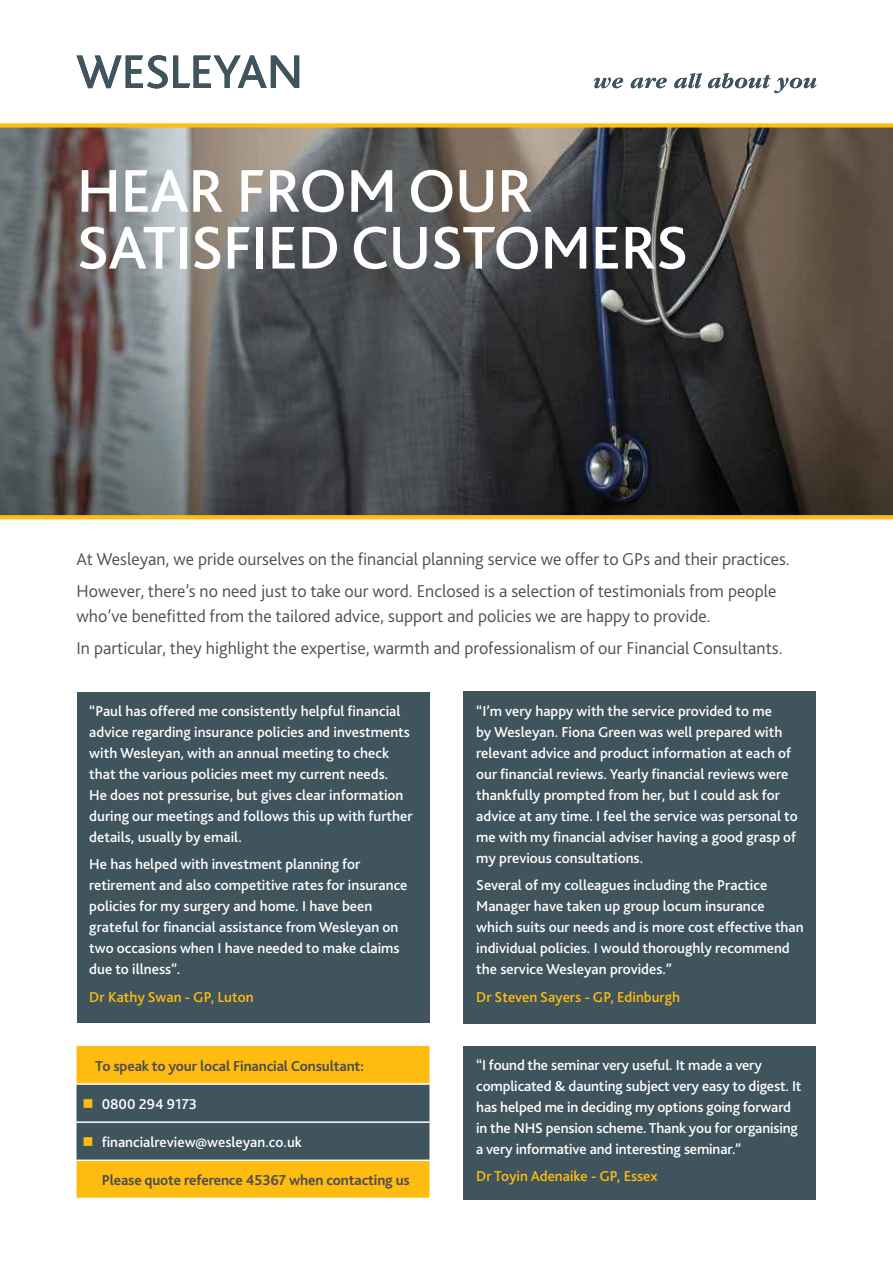
<style>
.page{position:relative;width:893px;height:1263px;background:#fff}
.page>*{position:absolute;margin:0;border:0;box-sizing:border-box;transform-origin:0 0}
.t1{font:500 63.15px/56.8px "Bliss 2";letter-spacing:-.015em;color:#fff}
.t2{font:300 18px/32px "Bliss 2";color:#4d4d4f}
.t3{font:500 15px/21px "Bliss 2";color:#fff}
.t4{font:700 15px "Bliss 2";letter-spacing:-.01em;color:#4d4d4f}
.t5{font:500 15px "Bliss 2";color:#febc11}
.s1{color:#febc11}
</style>
<div class="page">
<img style="left:0;top:128px;width:893px;height:387px">
<div style="left:0;top:123px;width:893px;height:5px;background:#febc11"></div>
<svg style="left:0;top:515px;width:893px;height:4px;background:#f7b711"></svg>
<svg style="left:77px;top:55px;width:222px;height:33px"></svg>
<svg style="left:594px;top:78px;width:29px;height:10px"></svg>
<svg style="left:631px;top:78px;width:36px;height:10px"></svg>
<svg style="left:674px;top:73px;width:28px;height:15px"></svg>
<svg style="left:708px;top:73px;width:108px;height:20px"></svg>
<div style="left:77px;top:692px;width:352px;height:330px;background:#3f545c"></div>
<div style="left:77px;top:1046px;width:352px;height:152px;background:#febc11"></div>
<div style="left:77px;top:1085px;width:352px;height:74px;background:#3f545c"></div>
<hr style="left:77px;top:1083px;width:352px;height:2px;background:#fff">
<hr style="left:77px;top:1121px;width:352px;height:2px;background:#fff">
<hr style="left:77px;top:1159px;width:352px;height:2px;background:#fff">
<div style="left:463px;top:692px;width:353px;height:332px;background:#3f545c"></div>
<div style="left:463px;top:1046px;width:353px;height:153px;background:#3f545c"></div>
<h1 class="t1" style="left:77px;top:162px;width:613px">Hear from our satisfied customers</h1>
<p class="t2" style="left:77px;top:543px;width:715px">At Wesleyan, we pride ourselves on the financial planning service we offer to GPs and their practices.<br>However, there’s no need just to take our word. Enclosed is a selection of testimonials from people</p>
<p class="t2" style="left:77px;top:600px;width:708px">who’ve benefitted from the tailored advice, support and policies we are happy to provide.<br>In particular, they highlight the expertise, warmth and professionalism of our Financial Consultants.</p>
<p class="t3" style="left:89px;top:700px;width:325px">“Paul has offered me consistently helpful financial advice regarding insurance policies and investments with Wesleyan, with an annual meeting to check that the various policies meet my current needs.<br>He does not pressurise, but gives clear information during our meetings and follows this up with further details, usually by email.</p>
<p class="t3" style="left:89px;top:854px;width:320px">He has helped with investment planning for retirement and also competitive rates for insurance policies for my surgery and home. I have been grateful for financial assistance from Wesleyan on two occasions when I have needed to make claims due to illness”.</p>
<p class="t5" style="left:89px;top:987px;width:166px">Dr Kathy Swan - GP, Luton</p>
<p class="t4" style="left:95px;top:1056px;width:270px">To speak to your local Financial Consultant:</p>
<p class="t3" style="left:83px;top:1093px;width:116px"><span class="s1">■</span> 0800 294 9173</p>
<p class="t3" style="left:83px;top:1131px;width:221px"><span class="s1">■</span> financialreview@wesleyan.co.uk</p>
<p class="t4" style="left:83px;top:1171px;width:329px"><span class="s1">■</span> Please quote reference 45367 when contacting us</p>
<p class="t3" style="left:476px;top:700px;width:323px">“I ’m very happy with the service provided to me<br>by Wesleyan. Fiona Green was well prepared with relevant advice and product information at each of our financial reviews. Yearly financial reviews were thankfully prompted from her, but I could ask for advice at any time. I feel the service was personal to me with my financial adviser having a good grasp of my previous consultations.</p>
<p class="t3" style="left:476px;top:875px;width:329px">Several of my colleagues including the Practice Manager have taken up group locum insurance which suits our needs and is more cost effective than individual policies. I would thoroughly recommend the service Wesleyan provides.”</p>
<p class="t5" style="left:476px;top:987px;width:205px">Dr Steven Sayers - GP, Edinburgh</p>
<p class="t3" style="left:476px;top:1054px;width:327px">“I found the seminar very useful. It made a very complicated &amp; daunting subject very easy to digest. It has helped me in deciding my options going forward in the NHS pension scheme. Thank you for organising a very informative and interesting seminar.”</p>
<p class="t5" style="left:476px;top:1167px;width:183px">Dr Toyin Adenaike - GP, Essex</p>
</div>
